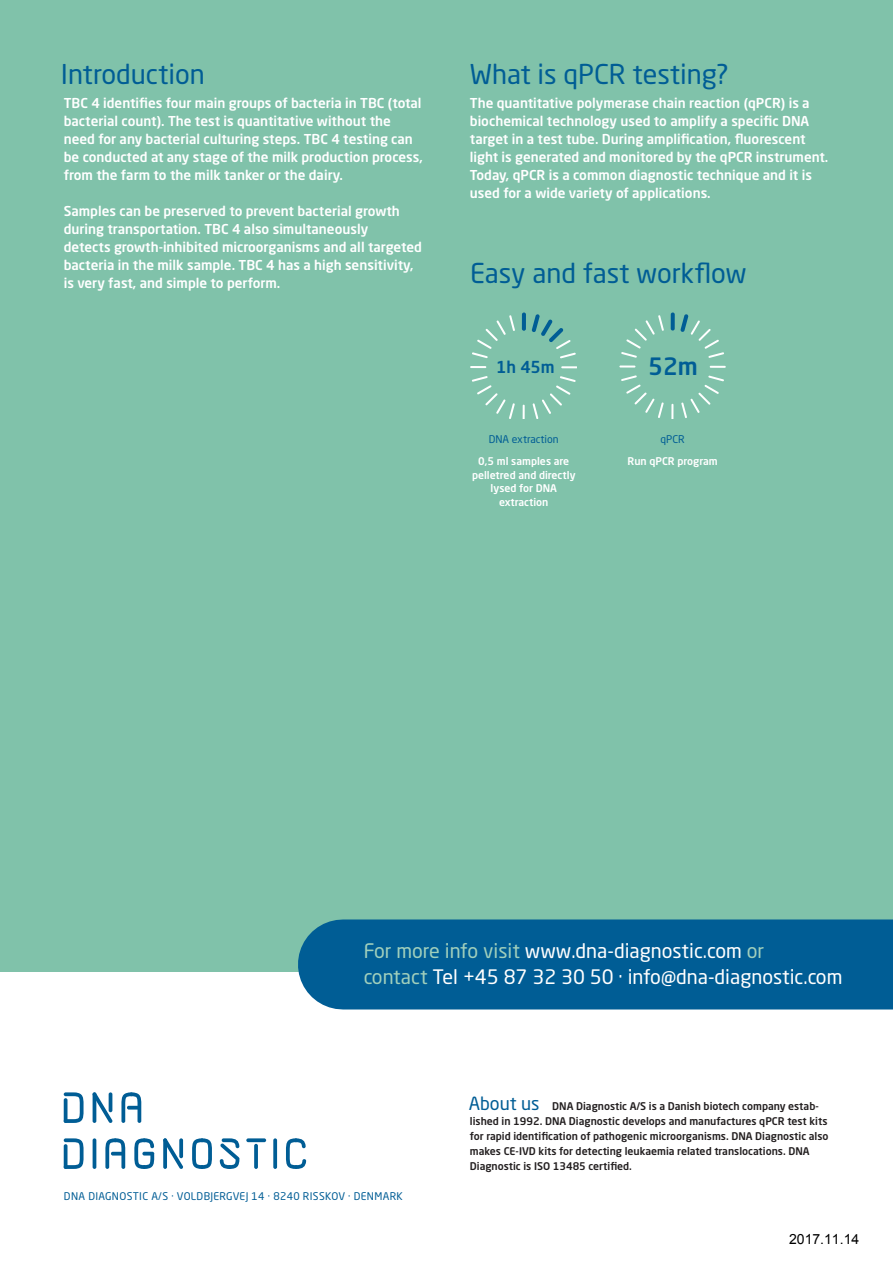
<style>
.page{position:relative;width:893px;height:1263px;background:#fff}
.page>*{position:absolute;margin:0;border:0;box-sizing:border-box;transform-origin:0 0}
.DNA_rubrik{font:27px "Neo Sans Pro";color:#005d95}
.t1{font:500 23.55px "Neo Sans Pro";color:#005d95}
.DNA_rubrik-2{font:19.8px/26px "Neo Sans Pro";color:#fff}
.DNA_rubrik-3{font:18px "Neo Sans Pro";color:#005d95}
.t2{font:500 16.35px "Neo Sans Pro";color:#005d95}
.t3{font:14.1px "Arial";color:#000}
.DNA_brød{font:500 13.5px/18px "Neo Sans Pro";color:#fff}
.DNA_pagina{font:500 10.5px/15px "Neo Sans Pro";color:#231f20}
.DNA_brød-2{font:500 10.5px/13.5px "Neo Sans Pro";color:#fff;text-align:center}
.DNA_brød-3{font:10.5px "Neo Sans Pro";letter-spacing:.03em;color:#005d95}
.DNA_brød-4{font:10.5px "Neo Sans Pro";color:#005d95}
.s1{color:#a0cfbc}
</style>
<div class="page">
<div style="left:0;top:0;width:893px;height:971px;background:#80c2aa"></div>
<svg style="left:681px;top:375px;width:43px;height:43px"></svg>
<svg style="left:671px;top:404px;width:2px;height:14px"></svg>
<svg style="left:621px;top:375px;width:43px;height:43px"></svg>
<hr style="left:619px;top:365px;width:16px;height:3px;background:#fff">
<svg style="left:621px;top:315px;width:43px;height:43px"></svg>
<div style="left:671px;top:312px;width:4px;height:18px;border:2px solid #005d95"></div>
<svg style="left:672px;top:313px;width:52px;height:45px"></svg>
<svg style="left:710px;top:366px;width:16px;height:2px"></svg>
<svg style="left:532px;top:376px;width:44px;height:42px"></svg>
<svg style="left:523px;top:405px;width:2px;height:13px"></svg>
<svg style="left:472px;top:376px;width:43px;height:42px"></svg>
<svg style="left:471px;top:366px;width:15px;height:2px"></svg>
<svg style="left:472px;top:315px;width:43px;height:43px"></svg>
<div style="left:522px;top:312px;width:4px;height:19px;border:2px solid #005d95"></div>
<svg style="left:531px;top:314px;width:45px;height:44px"></svg>
<svg style="left:561px;top:366px;width:16px;height:2px"></svg>
<svg style="left:93px;top:1092px;width:19px;height:31px"></svg>
<svg style="left:163px;top:1138px;width:20px;height:31px"></svg>
<svg style="left:246px;top:1138px;width:20px;height:4px"></svg>
<svg style="left:254px;top:1144px;width:4px;height:25px"></svg>
<svg style="left:64px;top:1138px;width:20px;height:31px"></svg>
<hr style="left:93px;top:1138px;width:3px;height:31px;background:#005d95;border-radius:2px">
<svg style="left:273px;top:1138px;width:4px;height:31px"></svg>
<svg style="left:121px;top:1092px;width:20px;height:31px"></svg>
<svg style="left:105px;top:1138px;width:20px;height:31px"></svg>
<svg style="left:220px;top:1138px;width:19px;height:31px"></svg>
<svg style="left:192px;top:1138px;width:20px;height:31px"></svg>
<svg style="left:134px;top:1138px;width:20px;height:31px"></svg>
<svg style="left:286px;top:1138px;width:20px;height:31px"></svg>
<svg style="left:64px;top:1092px;width:20px;height:31px"></svg>
<div style="left:343px;top:919px;width:550px;height:90px;background:#005d95"></div>
<p class="DNA_rubrik" style="left:61px;top:58px;width:146px">Introduction</p>
<p class="DNA_rubrik" style="left:470px;top:58px;width:261px">What is qPCR testing?</p>
<p class="DNA_brød" style="left:64px;top:94px;width:361px">TBC 4 identifies four main groups of bacteria in TBC (total bacterial count). The test is quantitative without the need for any bacterial culturing steps. TBC 4 testing can be conducted at any stage of the milk production process, from the farm to the milk tanker or the dairy.</p>
<p class="DNA_brød" style="left:64px;top:202px;width:360px">Samples can be preserved to prevent bacterial growth during transportation. TBC 4 also simultaneously<br>detects growth-inhibited microorganisms and all targeted bacteria in the milk sample. TBC 4 has a high sensitivity, is very fast, and simple to perform.</p>
<p class="DNA_brød" style="left:470px;top:94px;width:360px">The quantitative polymerase chain reaction (qPCR) is a biochemical technology used to amplify a specific DNA target in a test tube. During amplification, fluorescent light is generated and monitored by the qPCR instrument.<br>Today, qPCR is a common diagnostic technique and it is used for a wide variety of applications.</p>
<p class="DNA_rubrik" style="left:470px;top:257px;width:278px">Easy and fast workflow</p>
<p class="t2" style="left:496px;top:357px;width:60px">1h 45m</p>
<p class="t1" style="left:648px;top:352px;width:51px">52m</p>
<p class="DNA_brød-4" style="left:489px;top:433px;width:72px">DNA extraction</p>
<p class="DNA_brød-2" style="left:472px;top:454px;width:105px">0,5 ml samples are pelletred and directly lysed for DNA extraction</p>
<p class="DNA_brød-3" style="left:660px;top:433px;width:26px">qPCR</p>
<p class="DNA_brød-2" style="left:627px;top:454px;width:92px">Run qPCR program</p>
<p class="DNA_rubrik-2" style="left:364px;top:937px;width:480px"><span class="s1">For more info visit</span> www.dna-diagnostic.com <span class="s1">or<br>contact</span> Tel +45 87 32 30 50 · info@dna-diagnostic.com</p>
<p class="DNA_brød-3" style="left:64px;top:1190px;width:340px">DNA DIAGNOSTIC A/S · VOLDBJERGVEJ 14 · 8240 RISSKOV · DENMARK</p>
<p class="DNA_rubrik-3" style="left:469px;top:1092px;width:72px">About us</p>
<p class="DNA_pagina" style="left:470px;top:1098px;width:360px;text-indent:82px">DNA Diagnostic A/S is a Danish biotech company estab&shy;lished in 1992. DNA Diagnostic develops and manufactures qPCR test kits for rapid identification of pathogenic microorganisms. DNA Diagnostic also makes CE-IVD kits for detecting leukaemia related translocations. DNA Diagnostic is ISO 13485 certified.</p>
<p class="t3" style="left:789px;top:1229px;width:72px">2017.11.14</p>
</div>
